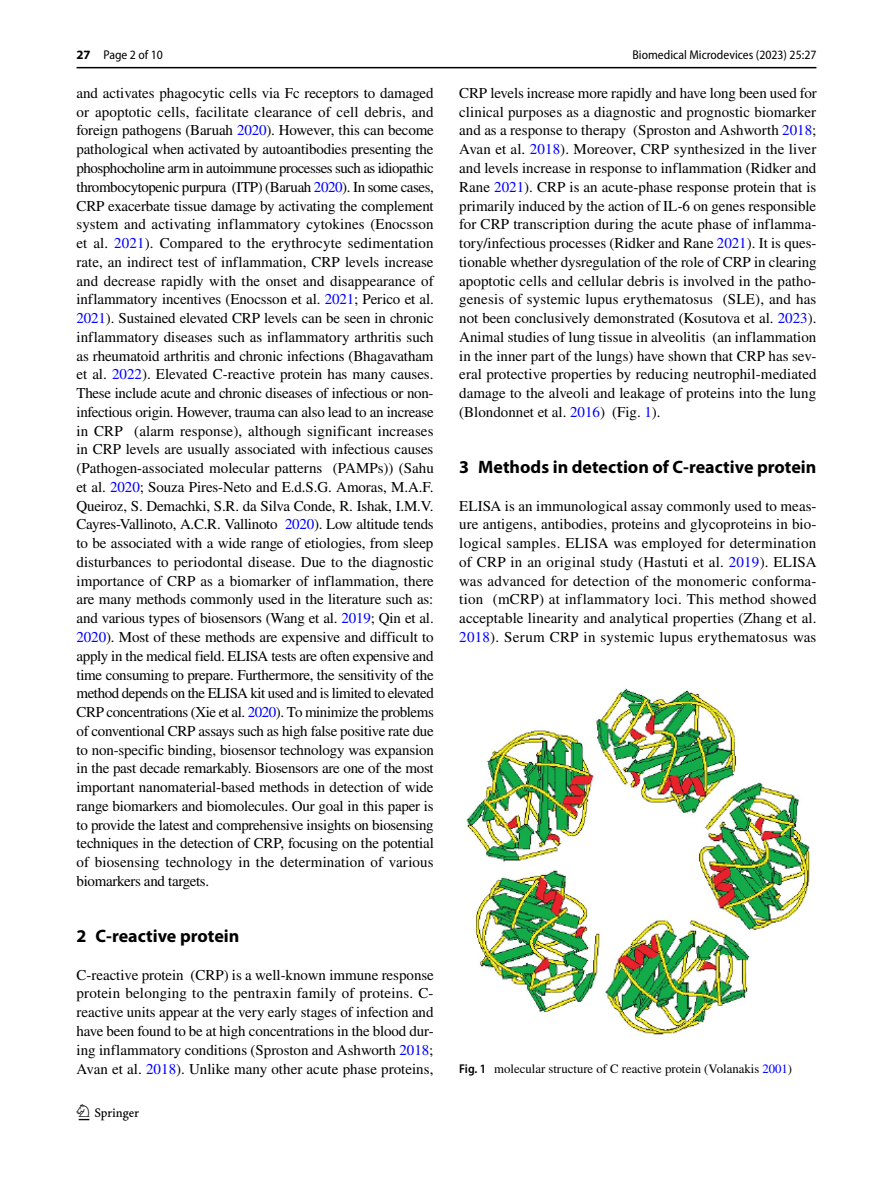
<style>
.page{position:relative;width:893px;height:1187px;background:#fff}
.page>*{position:absolute;margin:0;border:0;box-sizing:border-box;transform-origin:0 0}
.t1{font:22.5px "Springnew Regular 2";color:#000}
.t2{font:700 18px "Myriad Pro";color:#000}
.t3{font:15px/18.8px "STIX";letter-spacing:.005em;color:#000;text-align:justify}
.t4{font:12.75px "STIX";color:#000}
.t5{font:semi-condensed 12.75px "Myriad Pro";color:#000}
.s1{font-weight:700;font-stretch:normal}
.s2{color:#00f}
.s3{font-family:"Myriad Pro";font-weight:600;font-stretch:semi-condensed}
</style>
<div class="page">
<hr style="left:77px;top:67px;width:739px;height:1px;background:#000">
<img style="left:466px;top:688px;width:344px;height:347px">
<p class="t5" style="left:77px;top:48px;width:88px"><span class="s1">27</span> Page 2 of 10</p>
<p class="t3" style="left:77px;top:84px;width:359px">and activates phagocytic cells via Fc receptors to damaged or apoptotic cells, facilitate clearance of cell debris, and foreign pathogens (Baruah <span class="s2">2020</span>). However, this can become pathological when activated by autoantibodies presenting the phosphocholine arm in autoimmune processes such as idiopathic thrombocytopenic purpura (ITP) (Baruah <span class="s2">2020</span>). In some cases, CRP exacerbate tissue damage by activating the complement system and activating inflammatory cytokines (Enocsson et al. <span class="s2">2021</span>). Compared to the erythrocyte sedimentation rate, an indirect test of inflammation, CRP levels increase and decrease rapidly with the onset and disappearance of inflammatory incentives (Enocsson et al. <span class="s2">2021</span>; Perico et al.<br><span class="s2">2021</span>). Sustained elevated CRP levels can be seen in chronic inflammatory diseases such as inflammatory arthritis such as rheumatoid arthritis and chronic infections (Bhagavatham et al. <span class="s2">2022</span>). Elevated C-reactive protein has many causes.<br>These include acute and chronic diseases of infectious or non&shy;infectious origin. However, trauma can also lead to an increase in CRP (alarm response), although significant increases in CRP levels are usually associated with infectious causes (Pathogen-associated molecular patterns (PAMPs)) (Sahu et al. <span class="s2">2020</span>; Souza Pires-Neto and E.d.S.G. Amoras, M.A.F.<br>Queiroz, S. Demachki, S.R. da Silva Conde, R. Ishak, I.M.V.<br>Cayres-Vallinoto, A.C.R. Vallinoto <span class="s2">2020</span>). Low altitude tends to be associated with a wide range of etiologies, from sleep disturbances to periodontal disease. Due to the diagnostic importance of CRP as a biomarker of inflammation, there are many methods commonly used in the literature such as: and various types of biosensors (Wang et al. <span class="s2">2019</span>; Qin et al.<br><span class="s2">2020</span>). Most of these methods are expensive and difficult to apply in the medical field. ELISA tests are often expensive and time consuming to prepare. Furthermore, the sensitivity of the method depends on the ELISA kit used and is limited to elevated CRP concentrations (Xie et al. <span class="s2">2020</span>). To minimize the problems of conventional CRP assays such as high false positive rate due to non-specific binding, biosensor technology was expansion in the past decade remarkably. Biosensors are one of the most important nanomaterial-based methods in detection of wide range biomarkers and biomolecules. Our goal in this paper is to provide the latest and comprehensive insights on biosensing techniques in the detection of CRP, focusing on the potential of biosensing technology in the determination of various biomarkers and targets.</p>
<p class="t2" style="left:77px;top:924px;width:164px">2 C‑reactive protein</p>
<p class="t3" style="left:77px;top:966px;width:359px">C-reactive protein (CRP) is a well-known immune response protein belonging to the pentraxin family of proteins. C&shy;reactive units appear at the very early stages of infection and have been found to be at high concentrations in the blood dur&shy;ing inflammatory conditions (Sproston and Ashworth <span class="s2">2018</span>; Avan et al. <span class="s2">2018</span>). Unlike many other acute phase proteins,</p>
<h1 class="t1" style="left:79px;top:1104px;width:62px">1 3</h1>
<p class="t5" style="left:633px;top:48px;width:185px">Biomedical Microdevices (2023) 25:27</p>
<p class="t3" style="left:459px;top:84px;width:359px">CRP levels increase more rapidly and have long been used for clinical purposes as a diagnostic and prognostic biomarker and as a response to therapy (Sproston and Ashworth <span class="s2">2018</span>; Avan et al. <span class="s2">2018</span>). Moreover, CRP synthesized in the liver and levels increase in response to inflammation (Ridker and Rane <span class="s2">2021</span>). CRP is an acute-phase response protein that is primarily induced by the action of IL-6 on genes responsible for CRP transcription during the acute phase of inflamma&shy;tory/infectious processes (Ridker and Rane <span class="s2">2021</span>). It is ques&shy;tionable whether dysregulation of the role of CRP in clearing apoptotic cells and cellular debris is involved in the patho&shy;genesis of systemic lupus erythematosus (SLE), and has not been conclusively demonstrated (Kosutova et al. <span class="s2">2023</span>).<br>Animal studies of lung tissue in alveolitis (an inflammation in the inner part of the lungs) have shown that CRP has sev&shy;eral protective properties by reducing neutrophil-mediated damage to the alveoli and leakage of proteins into the lung (Blondonnet et al. <span class="s2">2016</span>) (Fig. <span class="s2">1</span>).</p>
<p class="t2" style="left:459px;top:455px;width:359px">3 Methods in detection of C‑reactive protein</p>
<p class="t3" style="left:459px;top:497px;width:359px">ELISA is an immunological assay commonly used to meas&shy;ure antigens, antibodies, proteins and glycoproteins in bio&shy;logical samples. ELISA was employed for determination of CRP in an original study (Hastuti et al. <span class="s2">2019</span>). ELISA was advanced for detection of the monomeric conforma&shy;tion (mCRP) at inflammatory loci. This method showed acceptable linearity and analytical properties (Zhang et al.<br><span class="s2">2018</span>). Serum CRP in systemic lupus erythematosus was</p>
<p class="t4" style="left:459px;top:1059px;width:334px"><span class="s3">Fig. 1</span> molecular structure of C reactive protein (Volanakis <span class="s2">2001</span>)</p>
</div>
